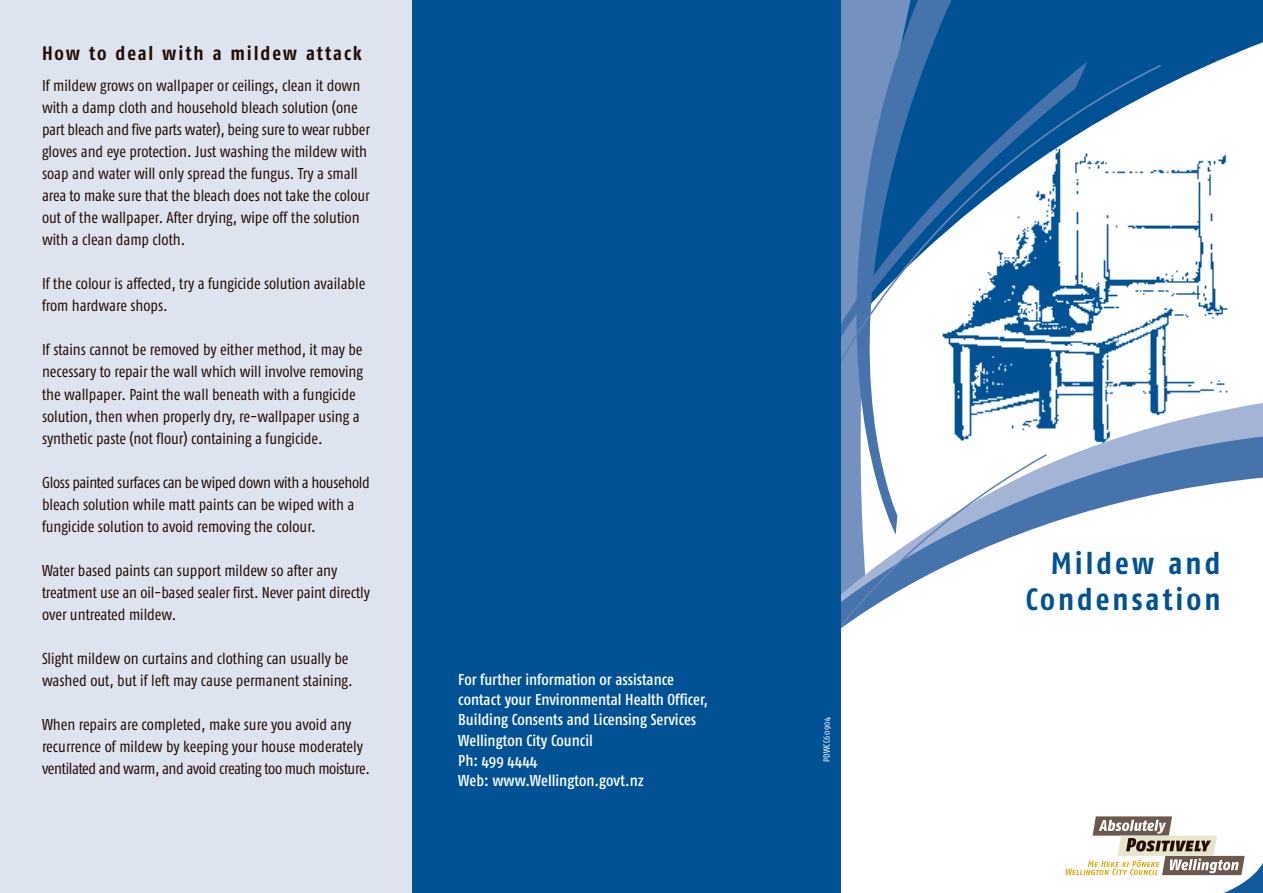
<style>
.page{position:relative;width:1263px;height:893px;background:#fff}
.page>*{position:absolute;margin:0;border:0;box-sizing:border-box;transform-origin:0 0}
.t1{font:700 30.75px/36.9px "Fago Co";letter-spacing:.095em;color:#005294;text-align:right}
.t2{font:700 19.5px "Fago Co";letter-spacing:.095em;color:#230d02}
.t3{font:15.75px/22px "Fago Co";color:#230d02}
.t4{font:15.75px/20.2px "Fago Co Med";color:#fff}
.t5{font:9px "Fago Co";letter-spacing:.04em;color:#fff}
</style>
<div class="page">
<svg style="left:1112px;top:0;width:151px;height:87px;fill:#005294"></svg>
<img style="left:1162px;top:154px;width:66px;height:223px">
<svg style="left:1093px;top:383px;width:170px;height:27px"></svg>
<svg style="left:1066px;top:410px;width:197px;height:108px"></svg>
<svg style="left:841px;top:535px;width:176px;height:93px"></svg>
<svg style="left:841px;top:0;width:225px;height:535px"></svg>
<svg style="left:841px;top:62px;width:246px;height:412px"></svg>
<svg style="left:841px;top:64px;width:321px;height:339px"></svg>
<div style="left:0;top:0;width:841px;height:893px;background:#dee3f0"></div>
<div style="left:412px;top:0;width:429px;height:893px;background:#005294"></div>
<svg style="left:1066px;top:816px;width:197px;height:77px"></svg>
<p class="t2" style="left:42px;top:46px;width:321px">How to deal with a mildew attack</p>
<p class="t3" style="left:42px;top:76px;width:329px">If mildew grows on wallpaper or ceilings, clean it down with a damp cloth and household bleach solution (one part bleach and five parts water), being sure to wear rubber gloves and eye protection. Just washing the mildew with soap and water will only spread the fungus. Try a small area to make sure that the bleach does not take the colour out of the wallpaper. After drying, wipe off the solution with a clean damp cloth.</p>
<p class="t3" style="left:42px;top:274px;width:325px">If the colour is affected, try a fungicide solution available from hardware shops.</p>
<p class="t3" style="left:42px;top:340px;width:323px">If stains cannot be removed by either method, it may be necessary to repair the wall which will involve removing the wallpaper. Paint the wall beneath with a fungicide solution, then when properly dry, re-wallpaper using a synthetic paste (not flour) containing a fungicide.</p>
<p class="t3" style="left:42px;top:472px;width:329px">Gloss painted surfaces can be wiped down with a household bleach solution while matt paints can be wiped with a fungicide solution to avoid removing the colour.</p>
<p class="t3" style="left:42px;top:561px;width:329px">Water based paints can support mildew so after any treatment use an oil-based sealer first. Never paint directly over untreated mildew.</p>
<p class="t3" style="left:42px;top:649px;width:312px">Slight mildew on curtains and clothing can usually be washed out, but if left may cause permanent staining.</p>
<p class="t3" style="left:42px;top:715px;width:329px">When repairs are completed, make sure you avoid any recurrence of mildew by keeping your house moderately ventilated and warm, and avoid creating too much moisture.</p>
<p class="t5" style="left:823px;top:762px;width:46px;rotate:-90deg">PDWCC60904</p>
<p class="t4" style="left:458px;top:670px;width:251px">For further information or assistance contact your Environmental Health Officer,<br>Building Consents and Licensing Services<br>Wellington City Council<br>Ph: 499 4444<br>Web: www.Wellington.govt.nz</p>
<h1 class="t1" style="left:1026px;top:547px;width:196px">Mildew and<br>Condensation</h1>
</div>
